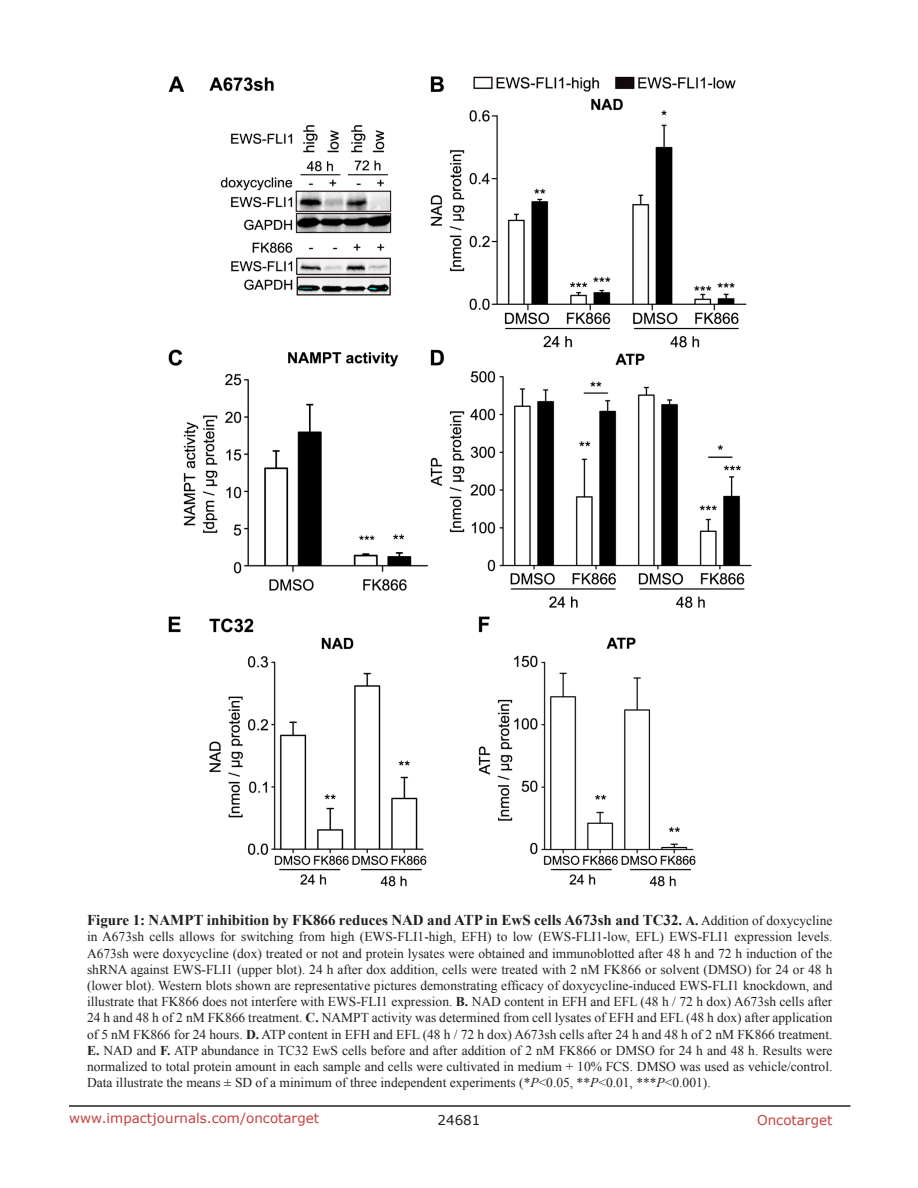
<style>
.page{position:relative;width:918px;height:1188px;background:#fff}
.page>*{position:absolute;margin:0;border:0;box-sizing:border-box;transform-origin:0 0}
.figuretext{font:700 15px "Times New Roman";color:#231f20}
.figuretext-2{font:13.5px/16.2px "Times New Roman";color:#231f20;text-align:justify}
.t1{font:13.5px "Verdana";color:#c24141}
.t2{font:13.5px "Verdana";color:#231f20}
.s1{font-size:13.5px}
.s2{font-weight:400;font-size:13.5px}
.s3{font-weight:700}
.s4{font-style:italic}
</style>
<div class="page">
<hr style="left:69px;top:1105px;width:781px;height:2px;background:#231f20">
<img style="left:168px;top:76px;width:584px;height:811px">
<p class="figuretext" style="left:87px;top:909px;width:747px">Figure 1: NAMPT inhibition by FK866 reduces NAD and ATP in EwS cells A673sh and TC32. <span class="s1">A.</span> <span class="s2">Addition of doxycycline</span></p>
<p class="figuretext-2" style="left:87px;top:928px;width:747px">in A673sh cells allows for switching from high (EWS-FLI1-high, EFH) to low (EWS-FLI1-low, EFL) EWS-FLI1 expression levels.<br>A673sh were doxycycline (dox) treated or not and protein lysates were obtained and immunoblotted after 48 h and 72 h induction of the shRNA against EWS-FLI1 (upper blot). 24 h after dox addition, cells were treated with 2 nM FK866 or solvent (DMSO) for 24 or 48 h (lower blot). Western blots shown are representative pictures demonstrating efficacy of doxycycline-induced EWS-FLI1 knockdown, and illustrate that FK866 does not interfere with EWS-FLI1 expression. <span class="s3">B.</span> NAD content in EFH and EFL (48 h / 72 h dox) A673sh cells after 24 h and 48 h of 2 nM FK866 treatment. <span class="s3">C.</span> NAMPT activity was determined from cell lysates of EFH and EFL (48 h dox) after application of 5 nM FK866 for 24 hours. <span class="s3">D.</span> ATP content in EFH and EFL (48 h / 72 h dox) A673sh cells after 24 h and 48 h of 2 nM FK866 treatment.<br><span class="s3">E.</span> NAD and <span class="s3">F.</span> ATP abundance in TC32 EwS cells before and after addition of 2 nM FK866 or DMSO for 24 h and 48 h. Results were normalized to total protein amount in each sample and cells were cultivated in medium + 10% FCS. DMSO was used as vehicle/control.<br>Data illustrate the means ± SD of a minimum of three independent experiments (*<span class="s4">P</span>&lt;0.05, **<span class="s4">P</span>&lt;0.01, ***<span class="s4">P</span>&lt;0.001).</p>
<p class="t1" style="left:69px;top:1109px;width:252px">www.impactjournals.com/oncotarget</p>
<p class="t2" style="left:438px;top:1111px;width:44px">24681</p>
<p class="t1" style="left:757px;top:1111px;width:77px">Oncotarget</p>
</div>
